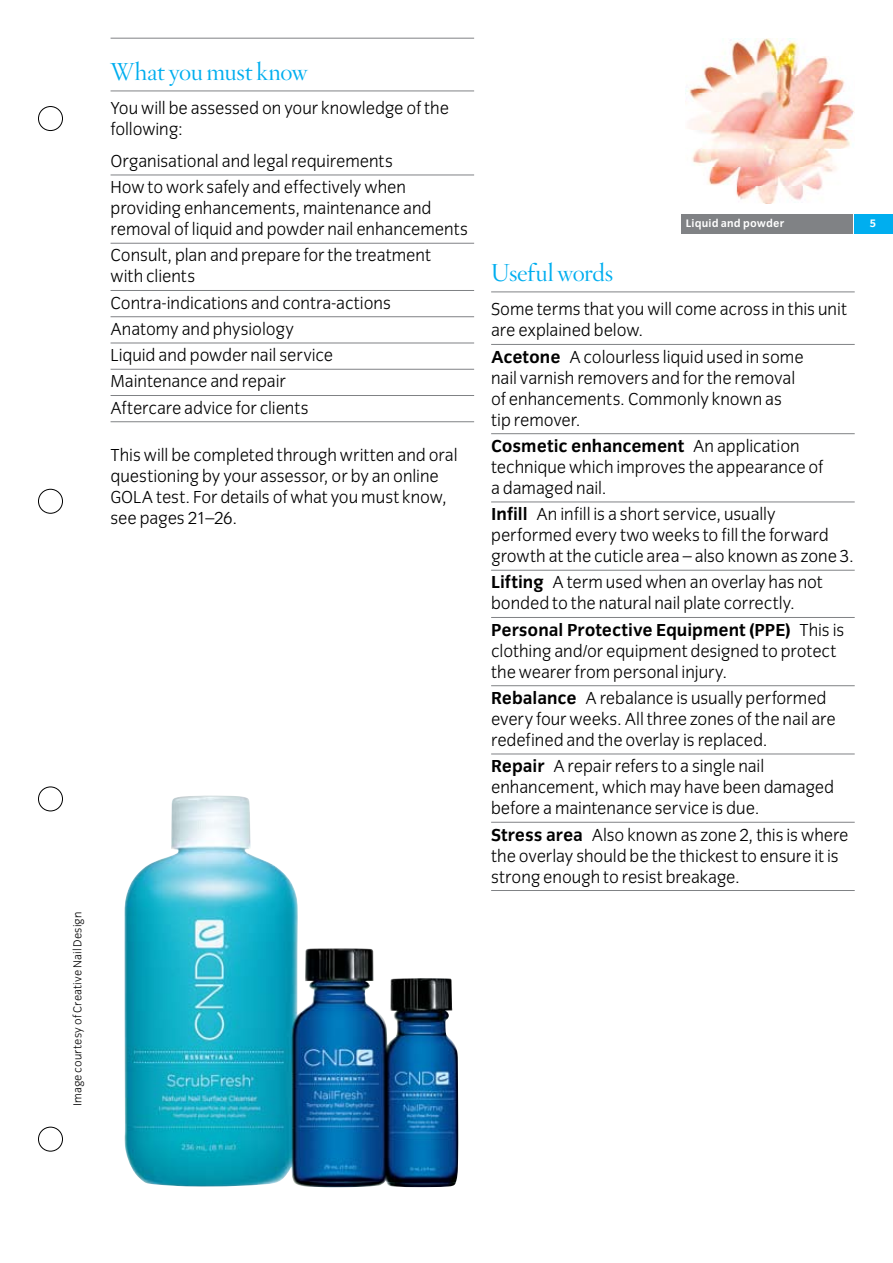
<style>
.page{position:relative;width:893px;height:1263px;background:#fff}
.page>*{position:absolute;margin:0;border:0;box-sizing:border-box;transform-origin:0 0}
.t1{font:24px "Hoefler Titling HTF Lt Roman";letter-spacing:-.015em;color:#00aeef}
.t2{font:300 18px/21px "Congress Sans";letter-spacing:-.005em;color:#000}
.t3{font:300 12px "Congress Sans";letter-spacing:.015em;color:#000}
.t4{font:700 11.25px "Congress Sans";letter-spacing:.02em;color:#fff}
.s1{font-weight:700}
</style>
<div class="page">
<div style="left:855px;top:215px;width:38px;height:19px;background:#00aeef"></div>
<div style="left:38px;top:106px;width:25px;height:25px;border:1px solid #000;border-radius:50%"></div>
<div style="left:38px;top:489px;width:25px;height:24px;border:1px solid #000;border-radius:50%"></div>
<div style="left:38px;top:787px;width:25px;height:24px;border:1px solid #000;border-radius:50%"></div>
<div style="left:38px;top:1127px;width:25px;height:24px;border:1px solid #000;border-radius:50%"></div>
<img style="left:685px;top:38px;width:170px;height:166px">
<hr style="left:491px;top:291px;width:364px;height:1px;background:#808285">
<hr style="left:491px;top:344px;width:364px;height:1px;background:#808285">
<hr style="left:491px;top:433px;width:364px;height:1px;background:#808285">
<hr style="left:491px;top:502px;width:364px;height:1px;background:#808285">
<hr style="left:491px;top:570px;width:364px;height:1px;background:#808285">
<hr style="left:491px;top:617px;width:364px;height:1px;background:#808285">
<hr style="left:491px;top:685px;width:364px;height:1px;background:#808285">
<hr style="left:491px;top:754px;width:364px;height:1px;background:#808285">
<hr style="left:491px;top:822px;width:364px;height:1px;background:#808285">
<hr style="left:491px;top:890px;width:364px;height:1px;background:#808285">
<div style="left:681px;top:215px;width:172px;height:19px;background:#808285"></div>
<hr style="left:111px;top:38px;width:363px;height:1px;background:#808285">
<hr style="left:111px;top:91px;width:363px;height:1px;background:#808285">
<hr style="left:111px;top:175px;width:363px;height:1px;background:#808285">
<hr style="left:111px;top:243px;width:363px;height:1px;background:#808285">
<hr style="left:111px;top:290px;width:363px;height:1px;background:#808285">
<hr style="left:111px;top:316px;width:363px;height:1px;background:#808285">
<hr style="left:111px;top:343px;width:363px;height:1px;background:#808285">
<hr style="left:111px;top:369px;width:363px;height:1px;background:#808285">
<hr style="left:111px;top:395px;width:363px;height:1px;background:#808285">
<hr style="left:111px;top:421px;width:363px;height:1px;background:#808285">
<img style="left:124px;top:797px;width:334px;height:390px">
<p class="t3" style="left:71px;top:1106px;width:196px;rotate:-90deg">Image courtesy of Creative Nail Design</p>
<h1 class="t1" style="left:111px;top:56px;width:199px">What you must know</h1>
<p class="t2" style="left:111px;top:98px;width:340px">You will be assessed on your knowledge of the following:</p>
<p class="t2" style="left:111px;top:148px;width:297px;line-height:26.2px">Organisational and legal requirements<br>How to work safely and effectively when</p>
<p class="t2" style="left:111px;top:198px;width:359px">providing enhancements, maintenance and removal of liquid and powder nail enhancements</p>
<p class="t2" style="left:111px;top:245px;width:322px">Consult, plan and prepare for the treatment with clients</p>
<p class="t2" style="left:111px;top:290px;width:282px;line-height:26.2px">Contra-indications and contra-actions<br>Anatomy and physiology<br>Liquid and powder nail service<br>Maintenance and repair<br>Aftercare advice for clients</p>
<p class="t2" style="left:111px;top:445px;width:349px">This will be completed through written and oral questioning by your assessor, or by an online GOLA test. For details of what you must know, see pages 21–26.</p>
<p class="t4" style="left:686px;top:217px;width:100px">Liquid and powder</p>
<h1 class="t1" style="left:491px;top:257px;width:123px">Useful words</h1>
<p class="t2" style="left:491px;top:299px;width:357px">Some terms that you will come across in this unit are explained below.</p>
<p class="t2" style="left:491px;top:346px;width:314px"><span class="s1">Acetone</span> A colourless liquid used in some nail varnish removers and for the removal of enhancements. Commonly known as tip remover.</p>
<p class="t2" style="left:491px;top:436px;width:334px"><span class="s1">Cosmetic enhancement</span> An application technique which improves the appearance of a damaged nail.</p>
<p class="t2" style="left:491px;top:504px;width:364px"><span class="s1">Infill</span> An infill is a short service, usually performed every two weeks to fill the forward growth at the cuticle area – also known as zone 3.</p>
<p class="t2" style="left:491px;top:572px;width:333px"><span class="s1">Lifting</span> A term used when an overlay has not bonded to the natural nail plate correctly.</p>
<p class="t2" style="left:491px;top:619px;width:355px"><span class="s1">Personal Protective Equipment (PPE)</span> This is clothing and/or equipment designed to protect the wearer from personal injury.</p>
<p class="t2" style="left:491px;top:688px;width:346px"><span class="s1">Rebalance</span> A rebalance is usually performed every four weeks. All three zones of the nail are redefined and the overlay is replaced.</p>
<p class="t2" style="left:491px;top:756px;width:344px"><span class="s1">Repair</span> A repair refers to a single nail enhancement, which may have been damaged before a maintenance service is due.</p>
<p class="t2" style="left:491px;top:824px;width:359px"><span class="s1">Stress area</span> Also known as zone 2, this is where the overlay should be the thickest to ensure it is strong enough to resist breakage.</p>
<p class="t4" style="left:870px;top:217px;width:8px">5</p>
</div>
